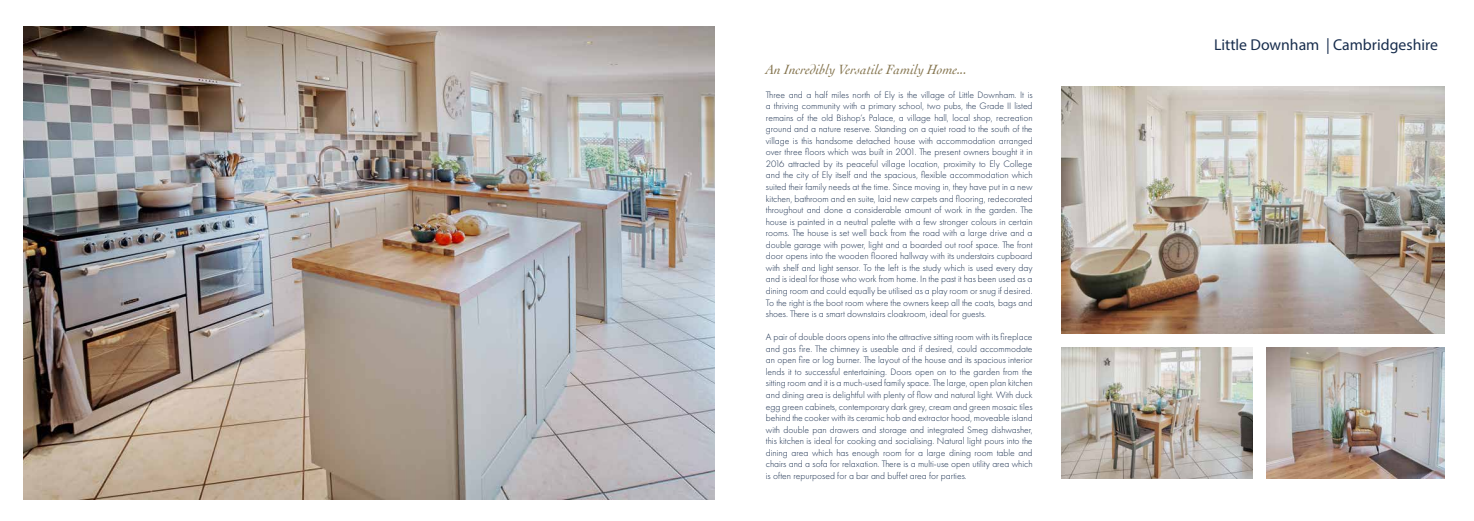
<style>
.page{position:relative;width:1474px;height:521px;background:#fff}
.page>*{position:absolute;margin:0;border:0;box-sizing:border-box;transform-origin:0 0}
.t1{font:15.75px "Myriad Pro";color:#182d4d}
.t2{font:italic 14px "Cochin";color:#85754f}
.t3{font:300 9.62px/11.5px "Futura PT";color:#182d4d;text-align:justify}
</style>
<div class="page">
<img style="left:1061px;top:86px;width:382px;height:247px">
<img style="left:24px;top:26px;width:690px;height:474px">
<img style="left:1266px;top:347px;width:177px;height:132px">
<img style="left:1061px;top:347px;width:191px;height:132px">
<h2 class="t2" style="left:766px;top:60px;width:202px">An Incredibly Versatile Family Home...</h2>
<p class="t3" style="left:766px;top:89px;width:268px">Three and a half miles north of Ely is the village of Little Downham. It is a thriving community with a primary school, two pubs, the Grade II listed remains of the old Bishop’s Palace, a village hall, local shop, recreation ground and a nature reserve. Standing on a quiet road to the south of the village is this handsome detached house with accommodation arranged over three floors which was built in 2001. The present owners bought it in 2016 attracted by its peaceful village location, proximity to Ely College and the city of Ely itself and the spacious, flexible accommodation which suited their family needs at the time. Since moving in, they have put in a new kitchen, bathroom and en suite, laid new carpets and flooring, redecorated throughout and done a considerable amount of work in the garden. The house is painted in a neutral palette with a few stronger colours in certain rooms. The house is set well back from the road with a large drive and a double garage with power, light and a boarded out roof space. The front door opens into the wooden floored hallway with its understairs cupboard with shelf and light sensor. To the left is the study which is used every day and is ideal for those who work from home. In the past it has been used as a dining room and could equally be utilised as a play room or snug if desired.<br>To the right is the boot room where the owners keep all the coats, bags and shoes. There is a smart downstairs cloakroom, ideal for guests.</p>
<p class="t3" style="left:766px;top:331px;width:268px">A pair of double doors opens into the attractive sitting room with its fireplace and gas fire. The chimney is useable and if desired, could accommodate an open fire or log burner. The layout of the house and its spacious interior lends it to successful entertaining. Doors open on to the garden from the sitting room and it is a much-used family space. The large, open plan kitchen and dining area is delightful with plenty of flow and natural light. With duck egg green cabinets, contemporary dark grey, cream and green mosaic tiles behind the cooker with its ceramic hob and extractor hood, moveable island with double pan drawers and storage and integrated Smeg dishwasher, this kitchen is ideal for cooking and socialising. Natural light pours into the dining area which has enough room for a large dining room table and chairs and a sofa for relaxation. There is a multi-use open utility area which is often repurposed for a bar and buffet area for parties.</p>
<h1 class="t1" style="left:1213px;top:35px;width:225px">Little Downham | Cambridgeshire</h1>
</div>
